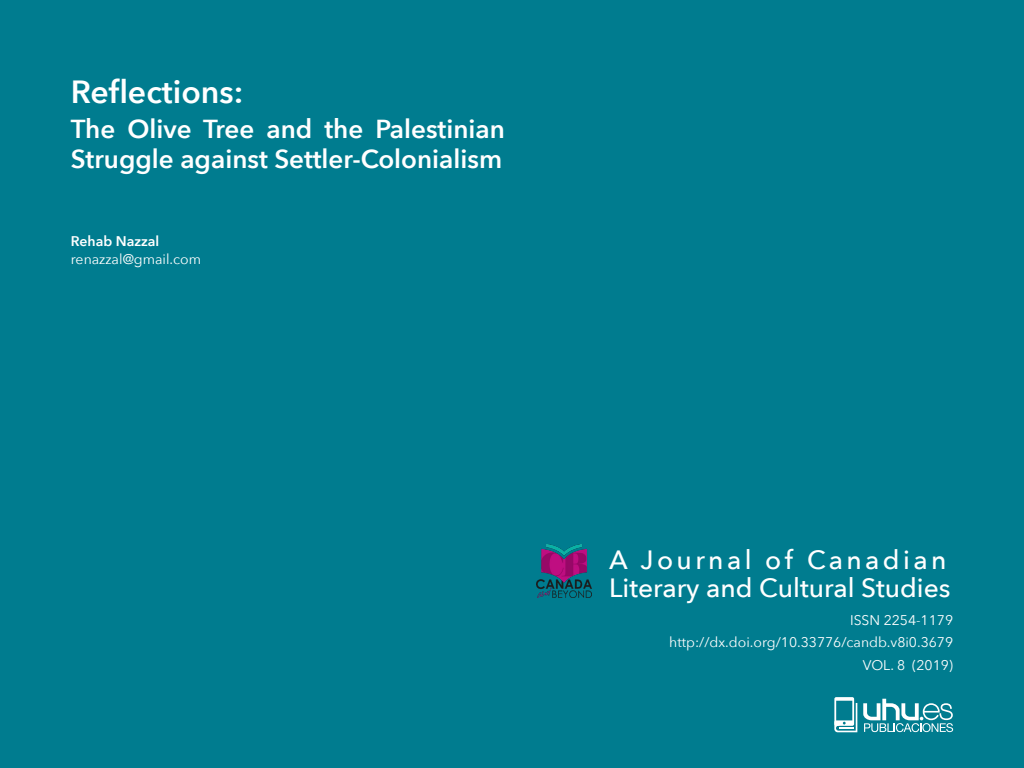
<style>
.page{position:relative;width:1024px;height:768px;background:#007c8f}
.page>*{position:absolute;margin:0;border:0;box-sizing:border-box;transform-origin:0 0}
.TITULO_CAPITULO{font:600 32px "Avenir Next";color:#fff}
._1_1{font:500 26.4px/28.6px "Avenir Next";color:#fff}
.TITULO_CAPITULO-2{font:600 26px/29.9px "Avenir Next";color:#fff}
.DATOS_CAPITULO{font:14px "Avenir Next";color:#fff}
.AUTOR_CAPITULO{font:600 14px "Avenir Next";color:#fff}
</style>
<div class="page">
<svg style="left:834px;top:697px;width:23px;height:35px"></svg>
<svg style="left:863px;top:699px;width:90px;height:33px"></svg>
<img style="left:536px;top:544px;width:55px;height:53px">
<p class="TITULO_CAPITULO" style="left:71px;top:64px;width:174px">Reflections:</p>
<p class="TITULO_CAPITULO-2" style="left:71px;top:114px;width:435px">The Olive Tree and the Palestinian<br>Struggle against Settler-Colonialism</p>
<p class="AUTOR_CAPITULO" style="left:71px;top:229px;width:90px">Rehab Nazzal</p>
<p class="DATOS_CAPITULO" style="left:71px;top:247px;width:132px">renazzal@gmail.com</p>
<p class="_1_1" style="left:609px;top:544px;width:343px">A Journal of Canadian<br>Literary and Cultural Studies</p>
<p class="DATOS_CAPITULO" style="left:850px;top:609px;width:105px">ISSN 2254-1179</p>
<p class="DATOS_CAPITULO" style="left:669px;top:631px;width:285px">http://dx.doi.org/10.33776/candb.v8i0.3679</p>
<p class="DATOS_CAPITULO" style="left:863px;top:653px;width:92px">VOL. 8 (2019)</p>
</div>
